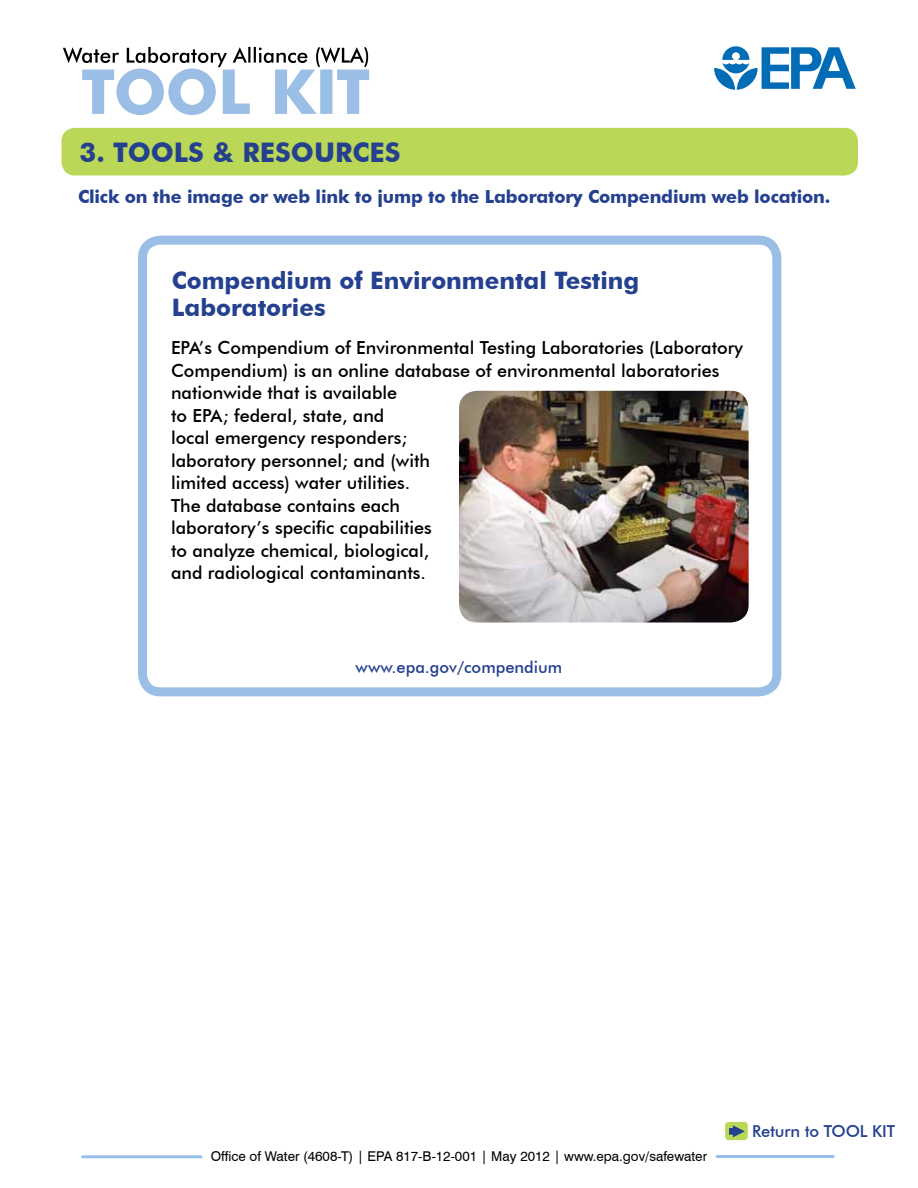
<style>
.page{position:relative;width:918px;height:1188px;background:#fff}
.page>*{position:absolute;margin:0;border:0;box-sizing:border-box;transform-origin:0 0}
.t1{font:700 27px "Futura BT";color:#25408f}
.t2{font:700 24px/27px "Futura BT";color:#25408f}
.t3{font:500 18px/22.5px "Futura BT";color:#000}
.t4{font:700 18px "Futura BT";letter-spacing:-.01em;color:#25408f}
.t5{font:500 16.5px "Futura BT";color:#25408f}
.t6{font:13.5px "Swiss 721 BT";color:#000}
</style>
<div class="page">
<div style="left:138px;top:236px;width:643px;height:460px;border:9px solid #9abee5;border-radius:18px"></div>
<hr style="left:82px;top:1155px;width:119px;height:3px;background:#98bfea">
<hr style="left:717px;top:1155px;width:116px;height:3px;background:#98bfea">
<svg style="left:63px;top:47px;width:306px;height:68px"></svg>
<svg style="left:714px;top:46px;width:142px;height:44px"></svg>
<div style="left:62px;top:128px;width:796px;height:48px;background:#bad757;border-radius:14px"></div>
<img style="left:459px;top:391px;width:290px;height:231px">
<div style="left:725px;top:1122px;width:23px;height:18px;background:#bad757;border-radius:4px"></div>
<svg style="left:729px;top:1125px;width:16px;height:12px"></svg>
<p class="t1" style="left:80px;top:136px;width:322px">3. TOOLS &amp; RESOURCES</p>
<p class="t4" style="left:78px;top:185px;width:754px">Click on the image or web link to jump to the Laboratory Compendium web location.</p>
<h2 class="t2" style="left:172px;top:267px;width:469px">Compendium of Environmental Testing<br>Laboratories</h2>
<p class="t3" style="left:171px;top:336px;width:573px">EPA’s Compendium of Environmental Testing Laboratories (Laboratory<br>Compendium) is an online database of environmental laboratories</p>
<p class="t3" style="left:171px;top:381px;width:262px">nationwide that is available<br>to EPA; federal, state, and<br>local emergency responders; laboratory personnel; and (with limited access) water utilities.<br>The database contains each laboratory’s specific capabilities to analyze chemical, biological, and radiological contaminants.</p>
<p class="t5" style="left:356px;top:657px;width:208px">www.epa.gov/compendium</p>
<p class="t6" style="left:211px;top:1148px;width:498px">Office of Water (4608-T) | EPA 817-B-12-001 | May 2012 | www.epa.gov/safewater</p>
<p class="t5" style="left:752px;top:1121px;width:144px">Return to TOOL KIT</p>
</div>
